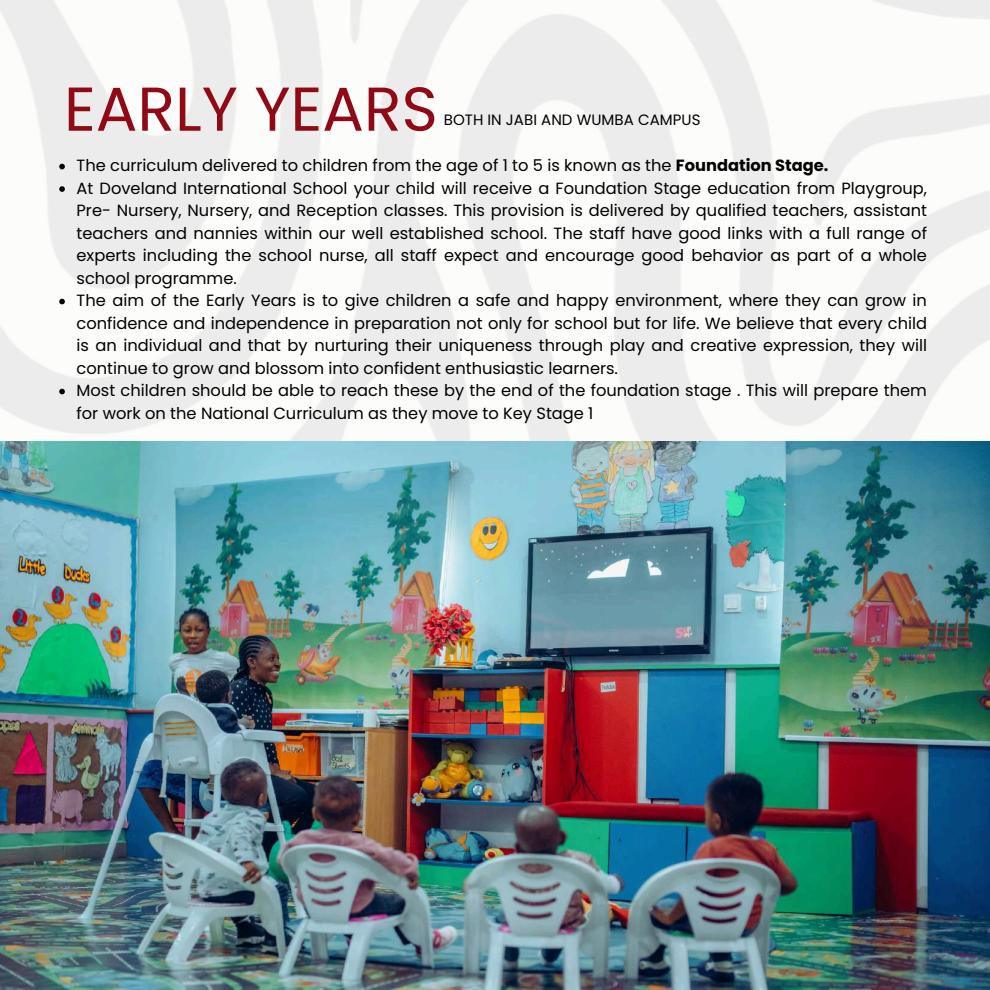
<style>
.page{position:relative;width:990px;height:990px;background:#fff}
.page>*{position:absolute;margin:0;border:0;box-sizing:border-box;transform-origin:0 0}
.t1{font:61.88px "Poppins";color:#8f0916}
.t2{font:16.25px/22.5px "Poppins";color:#000}
.t3{font:15px "Poppins";letter-spacing:.005em;color:#000}
.s1{font-weight:700}
</style>
<div class="page">
<img style="left:0;top:0;width:990px;height:442px">
<img style="left:0;top:442px;width:990px;height:548px">
<svg style="left:59px;top:164px;width:6px;height:5px"></svg>
<svg style="left:59px;top:186px;width:6px;height:6px"></svg>
<svg style="left:59px;top:299px;width:6px;height:5px"></svg>
<svg style="left:59px;top:389px;width:6px;height:5px"></svg>
<h1 class="t1" style="left:64px;top:66px;width:375px">EARLY YEARS</h1>
<p class="t3" style="left:444px;top:109px;width:258px">BOTH IN JABI AND WUMBA CAMPUS</p>
<p class="t2" style="left:77px;top:154px;width:852px">The curriculum delivered to children from the age of 1 to 5 is known as the <span class="s1">Foundation Stage.<br></span>At Doveland International School your child will receive a Foundation Stage education from Playgroup, Pre- Nursery, Nursery, and Reception classes. This provision is delivered by qualified teachers, assistant teachers and nannies within our well established school. The staff have good links with a full range of experts including the school nurse, all staff expect and encourage good behavior as part of a whole school programme.<br>The aim of the Early Years is to give children a safe and happy environment, where they can grow in confidence and independence in preparation not only for school but for life. We believe that every child is an individual and that by nurturing their uniqueness through play and creative expression, they will continue to grow and blossom into confident enthusiastic learners.<br>Most children should be able to reach these by the end of the foundation stage . This will prepare them for work on the National Curriculum as they move to Key Stage 1</p>
</div>
